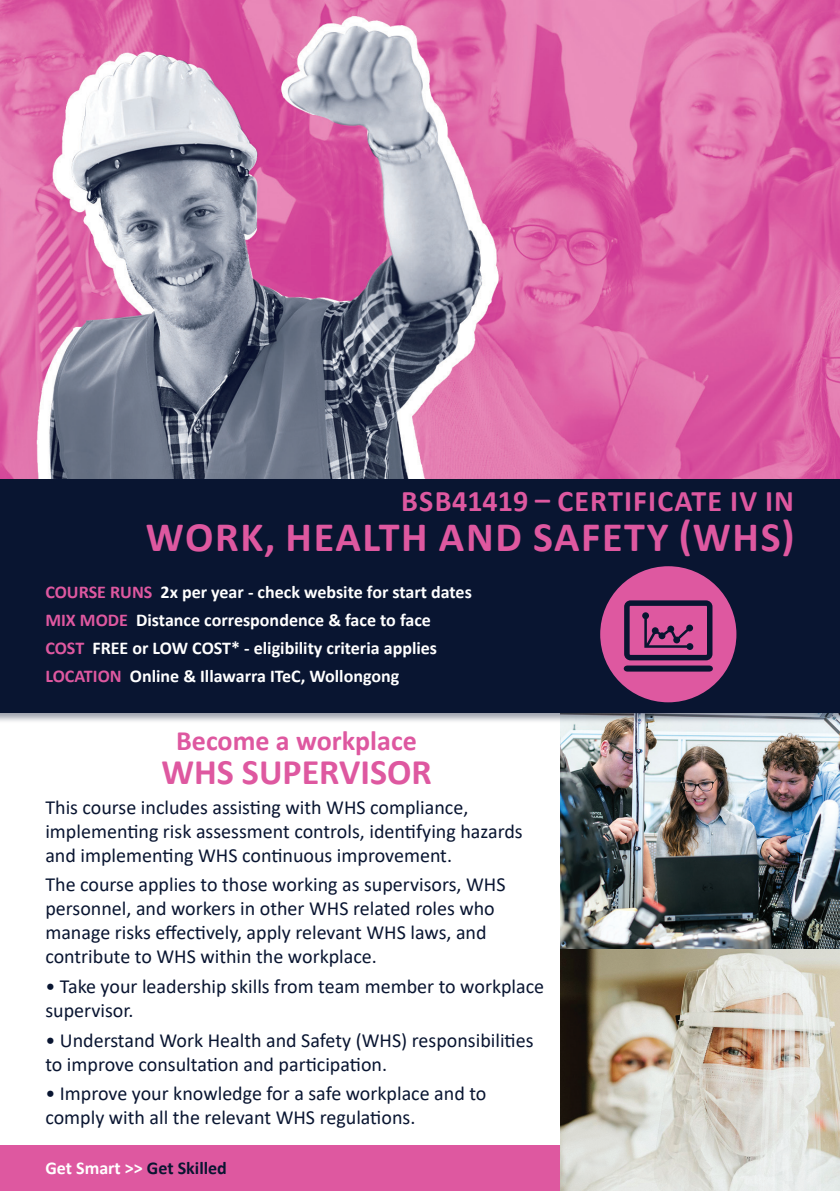
<style>
.page{position:relative;width:840px;height:1191px;background:#fff}
.page>*{position:absolute;margin:0;border:0;box-sizing:border-box;transform-origin:0 0}
.t1{font:700 42px "Calibri";letter-spacing:.04em;color:#de58a0}
.t2{font:700 36px "Calibri";color:#de58a0}
.t3{font:700 30px "Calibri";letter-spacing:.04em;color:#de58a0}
.t4{font:700 28px "Calibri";color:#de58a0}
.t5{font:20px/24px "Calibri";color:#091531}
.t6{font:700 18px "Calibri";color:#fff}
.s1{color:#de58a0}
.s2{color:#091531}
</style>
<div class="page">
<img style="left:560px;top:723px;width:279px;height:226px">
<div style="left:0;top:1145px;width:839px;height:46px;background:#de58a0"></div>
<img style="left:0;top:0;width:839px;height:478px">
<div style="left:0;top:478px;width:839px;height:245px;background:#091531;opacity:.4"></div>
<div style="left:0;top:479px;width:839px;height:233px;background:#091531"></div>
<img style="left:560px;top:949px;width:279px;height:242px">
<div style="left:600px;top:566px;width:136px;height:136px;background:#de58a0;border-radius:50%"></div>
<svg style="left:623px;top:600px;width:89px;height:71px"></svg>
<p class="t3" style="left:401px;top:479px;width:394px">BSB41419 – CERTIFICATE IV IN</p>
<p class="t1" style="left:146px;top:507px;width:649px">WORK, HEALTH AND SAFETY (WHS)</p>
<p class="t6" style="left:45px;top:579px;width:427px"><span class="s1">COURSE RUNS</span> 2x per year - check website for start dates</p>
<p class="t6" style="left:45px;top:607px;width:387px"><span class="s1">MIX MODE</span> Distance correspondence &amp; face to face</p>
<p class="t6" style="left:45px;top:635px;width:393px"><span class="s1">COST</span> FREE or LOW COST* - eligibility criteria applies</p>
<p class="t6" style="left:45px;top:663px;width:355px"><span class="s1">LOCATION</span> Online &amp; Illawarra ITeC, Wollongong</p>
<p class="t4" style="left:176px;top:720px;width:242px">Become a workplace</p>
<p class="t2" style="left:161px;top:746px;width:272px">WHS SUPERVISOR</p>
<p class="t5" style="left:45px;top:794px;width:478px">This course includes assisting with WHS compliance, implementing risk assessment controls, identifying hazards and implementing WHS continuous improvement.</p>
<p class="t5" style="left:45px;top:872px;width:461px">The course applies to those working as supervisors, WHS personnel, and workers in other WHS related roles who manage risks effectively, apply relevant WHS laws, and contribute to WHS within the workplace.</p>
<p class="t5" style="left:45px;top:973px;width:500px">• Take your leadership skills from team member to workplace supervisor.</p>
<p class="t5" style="left:45px;top:1027px;width:489px">• Understand Work Health and Safety (WHS) responsibilities to improve consultation and participation.</p>
<p class="t5" style="left:45px;top:1081px;width:442px">• Improve your knowledge for a safe workplace and to comply with all the relevant WHS regulations.</p>
<p class="t6" style="left:45px;top:1155px;width:183px">Get Smart &gt;&gt; <span class="s2">Get Skilled</span></p>
</div>
